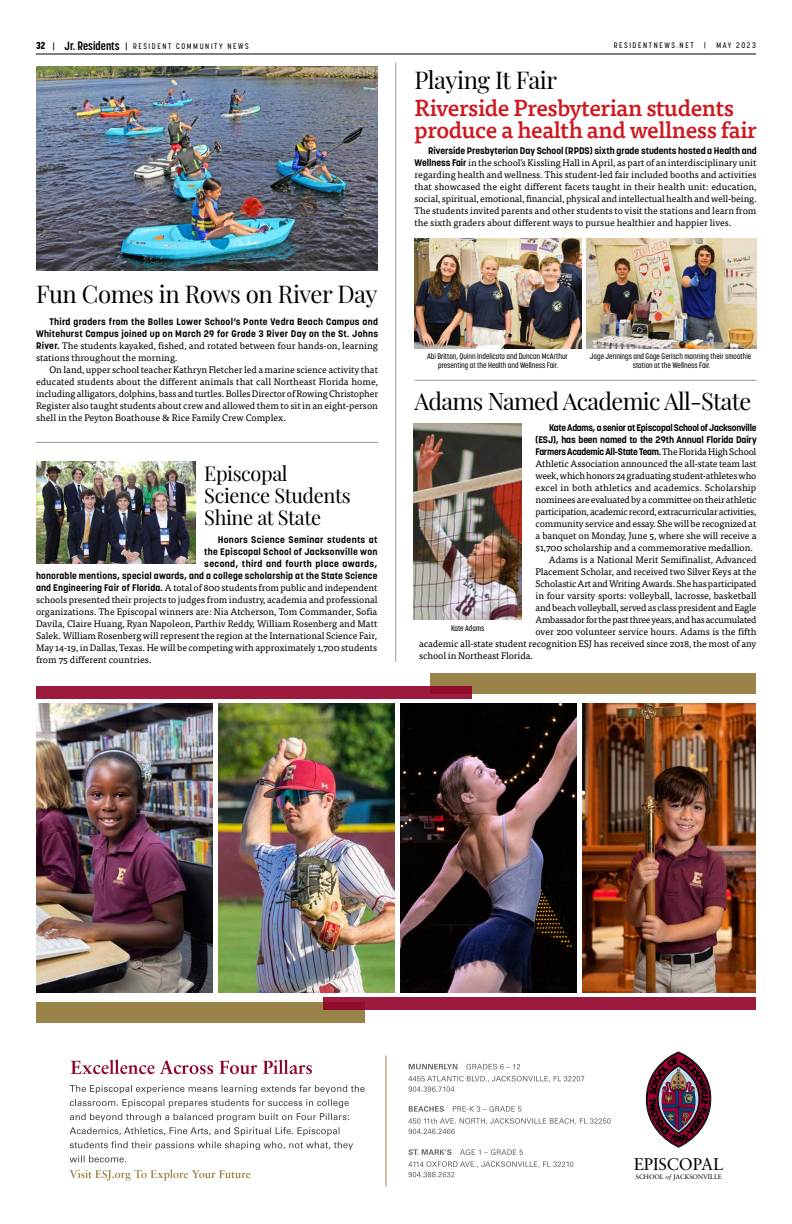
<style>
.page{position:relative;width:792px;height:1224px;background:#fff}
.page>*{position:absolute;margin:0;border:0;box-sizing:border-box;transform-origin:0 0}
.t1{font:24px "Playfair Display";letter-spacing:-.02em;color:#000}
.t2{font:23.5px "Playfair Display";letter-spacing:-.03em;color:#000}
.t3{font:500 22.9px/22px "Tisa Pro";letter-spacing:-.02em;color:#ce171e}
.t4{font:20px/22px "Playfair Display";letter-spacing:-.02em;color:#000}
.t5{font:16.9px "Sabon";letter-spacing:-.01em;color:#000}
.t6{font:9.5px/12px "Tisa Pro";letter-spacing:-.01em;color:#000;text-align:justify}
.t7{font:700 9.5px/12px "Korolev";letter-spacing:.02em;color:#000;text-align:right}
.t8{font:700 9.5px "Korolev";color:#000}
.t9{font:9.5px "Tisa Pro";letter-spacing:-.03em;color:#000}
.t10{font:500 8px/9px "Korolev Condensed";color:#000;text-align:center}
.t11{font:500 8px "Korolev Condensed";letter-spacing:.2em;color:#000}
.t12{font:6.6px "Sabon";letter-spacing:-.015em;color:#000}
.s1{font-weight:800;font-size:10px}
.s2{font-size:10px}
.s3{font-weight:700;font-size:12px}
.s4{font-family:"Korolev";font-weight:700}
.s5{font-family:"Tisa Pro";font-weight:400}
.s6{font-style:italic}
</style>
<div class="page">
<hr style="left:36px;top:54px;width:720px;height:1px;background:#000">
<hr style="left:386px;top:1055px;width:1px;height:131px;background:#9a8348">
<svg style="left:70px;top:1156px;width:56px;height:6px"></svg>
<svg style="left:70px;top:1085px;width:295px;height:65px"></svg>
<svg style="left:71px;top:1060px;width:241px;height:14px"></svg>
<div style="left:647px;top:1053px;width:63px;height:93px;border:1px solid #000;border-radius:50%"></div>
<svg style="left:649px;top:1057px;width:59px;height:85px;background:#73485a"></svg>
<svg style="left:408px;top:1076px;width:176px;height:16px"></svg>
<svg style="left:409px;top:1064px;width:111px;height:5px"></svg>
<svg style="left:408px;top:1161px;width:165px;height:16px"></svg>
<svg style="left:408px;top:1149px;width:115px;height:6px"></svg>
<svg style="left:408px;top:1118px;width:203px;height:16px"></svg>
<svg style="left:409px;top:1106px;width:113px;height:6px"></svg>
<svg style="left:70px;top:1169px;width:180px;height:12px"></svg>
<img style="left:36px;top:703px;width:177px;height:290px">
<div style="left:430px;top:674px;width:326px;height:20px;background:#9a8348"></div>
<div style="left:36px;top:1002px;width:329px;height:20px;background:#9a8348"></div>
<div style="left:324px;top:998px;width:432px;height:12px;background:#9c1a3d"></div>
<div style="left:36px;top:686px;width:435px;height:12px;background:#9c1a3d"></div>
<img style="left:218px;top:703px;width:177px;height:290px">
<img style="left:400px;top:703px;width:177px;height:290px">
<img style="left:582px;top:703px;width:174px;height:290px">
<hr style="left:396px;top:62px;width:1px;height:600px;background:#939598">
<img style="left:36px;top:66px;width:342px;height:204px">
<img style="left:36px;top:461px;width:159px;height:103px">
<hr style="left:36px;top:442px;width:342px;height:1px;background:#939598">
<img style="left:414px;top:424px;width:108px;height:195px">
<img style="left:414px;top:238px;width:167px;height:110px">
<img style="left:586px;top:238px;width:170px;height:110px">
<hr style="left:415px;top:380px;width:342px;height:1px;background:#939598">
<p class="t11" style="left:36px;top:41px;width:214px"><span class="s1">32</span> <span class="s2">|</span> <span class="s3">Jr. Residents</span> <span class="s2">|</span> RESIDENT COMMUNITY NEWS</p>
<p class="t11" style="left:614px;top:41px;width:81px">RESIDENTNEWS.NET</p>
<p class="t10" style="left:704px;top:41px;width:3px">|</p>
<p class="t10" style="left:717px;top:41px;width:41px">MAY 2023</p>
<h1 class="t1" style="left:415px;top:62px;width:144px">Playing It Fair</h1>
<h3 class="t3" style="left:415px;top:95px;width:344px">Riverside Presbyterian students produce a health and wellness fair</h3>
<h1 class="t1" style="left:36px;top:275px;width:343px">Fun Comes in Rows on River Day</h1>
<p class="t7" style="left:36px;top:316px;width:344px">Third graders from the Bolles Lower School’s Ponte Vedra Beach Campus and<br>Whitehurst Campus joined up on March 29 for Grade 3 River Day on the St. Johns</p>
<p class="t6" style="left:36px;top:339px;width:343px"><span class="s4">River.</span> The students kayaked, fished, and rotated between four hands-on, learning stations throughout the morning.</p>
<p class="t6" style="left:36px;top:363px;width:344px;text-indent:14px">On land, upper school teacher Kathryn Fletcher led a marine science activity that educated students about the different animals that call Northeast Florida home, including alligators, dolphins, bass and turtles. Bolles Director of Rowing Christopher Register also taught students about crew and allowed them to sit in an eight-person shell in the Peyton Boathouse &amp; Rice Family Crew Complex.</p>
<h3 class="t4" style="left:204px;top:461px;width:148px">Episcopal<br>Science Students<br>Shine at State</h3>
<p class="t7" style="left:36px;top:534px;width:343px">Honors Science Seminar students at<br>the Episcopal School of Jacksonville won<br>second, third and fourth place awards,<br>honorable mentions, special awards, and a college scholarship at the State Science</p>
<p class="t6" style="left:36px;top:581px;width:343px"><span class="s4">and Engineering Fair of Florida.</span> A total of 800 students from public and independent schools presented their projects to judges from industry, academia and professional organizations. The Episcopal winners are: Nia Atcherson, Tom Commander, Sofia Davila, Claire Huang, Ryan Napoleon, Parthiv Reddy, William Rosenberg and Matt Salek. William Rosenberg will represent the region at the International Science Fair, May 14-19, in Dallas, Texas. He will be competing with approximately 1,700 students from 75 different countries.</p>
<p class="t8" style="left:428px;top:145px;width:330px">Riverside Presbyterian Day School (RPDS) sixth grade students hosted a Health and</p>
<p class="t6" style="left:415px;top:156px;width:344px"><span class="s4">Wellness Fair</span> in the school’s Kissling Hall in April, as part of an interdisciplinary unit regarding health and wellness. This student-led fair included booths and activities that showcased the eight different facets taught in their health unit: education, social, spiritual, emotional, financial, physical and intellectual health and well-being.<br>The students invited parents and other students to visit the stations and learn from the sixth graders about different ways to pursue healthier and happier lives.</p>
<p class="t10" style="left:427px;top:352px;width:142px">Abi Britton, Quinn Indelicato and Duncan McArthur presenting at the Health and Wellness Fair.</p>
<p class="t10" style="left:590px;top:352px;width:163px">Jage Jennings and Gage Gerisch manning their smoothie station at the Wellness Fair.</p>
<h2 class="t2" style="left:415px;top:383px;width:338px">Adams Named Academic All-State</h2>
<p class="t7" style="left:536px;top:422px;width:223px;text-align:justify;text-indent:14px">Kate Adams, a senior at Episcopal School of Jacksonville (ESJ), has been named to the 29th Annual Florida Dairy Farmers Academic All-State Team. <span class="s5">The Florida High School</span></p>
<p class="t6" style="left:536px;top:457px;width:223px">Athletic Association announced the all-state team last</p>
<p class="t6" style="left:536px;top:469px;width:222px">week, which honors 24 graduating student-athletes who</p>
<p class="t6" style="left:536px;top:481px;width:222px">excel in both athletics and academics. Scholarship</p>
<p class="t6" style="left:536px;top:493px;width:223px">nominees are evaluated by a committee on their athletic</p>
<p class="t6" style="left:536px;top:505px;width:222px">participation, academic record, extracurricular activities,</p>
<p class="t6" style="left:536px;top:517px;width:222px">community service and essay. She will be recognized at</p>
<p class="t6" style="left:536px;top:529px;width:223px">a banquet on Monday, June 5, where she will receive a</p>
<p class="t6" style="left:536px;top:541px;width:219px">$1,700 scholarship and a commemorative medallion.</p>
<p class="t6" style="left:549px;top:553px;width:209px">Adams is a National Merit Semifinalist, Advanced</p>
<p class="t6" style="left:536px;top:565px;width:223px">Placement Scholar, and received two Silver Keys at the</p>
<p class="t6" style="left:536px;top:577px;width:223px">Scholastic Art and Writing Awards. She has participated</p>
<p class="t6" style="left:536px;top:589px;width:223px">in four varsity sports: volleyball, lacrosse, basketball</p>
<p class="t6" style="left:536px;top:601px;width:223px">and beach volleyball, served as class president and Eagle</p>
<p class="t9" style="left:536px;top:613px;width:222px">Ambassador for the past three years, and has accumulated</p>
<p class="t6" style="left:536px;top:625px;width:222px">over 200 volunteer service hours. Adams is the fifth</p>
<p class="t6" style="left:419px;top:637px;width:339px">academic all-state student recognition ESJ has received since 2018, the most of any</p>
<p class="t6" style="left:419px;top:649px;width:116px">school in Northeast Florida.</p>
<p class="t10" style="left:451px;top:623px;width:35px">Kate Adams</p>
<h3 class="t5" style="left:634px;top:1154px;width:91px">EPISCOPAL</h3>
<p class="t12" style="left:636px;top:1173px;width:88px">SCHOOL <span class="s6">of</span> JACKSONVILLE</p>
</div>
